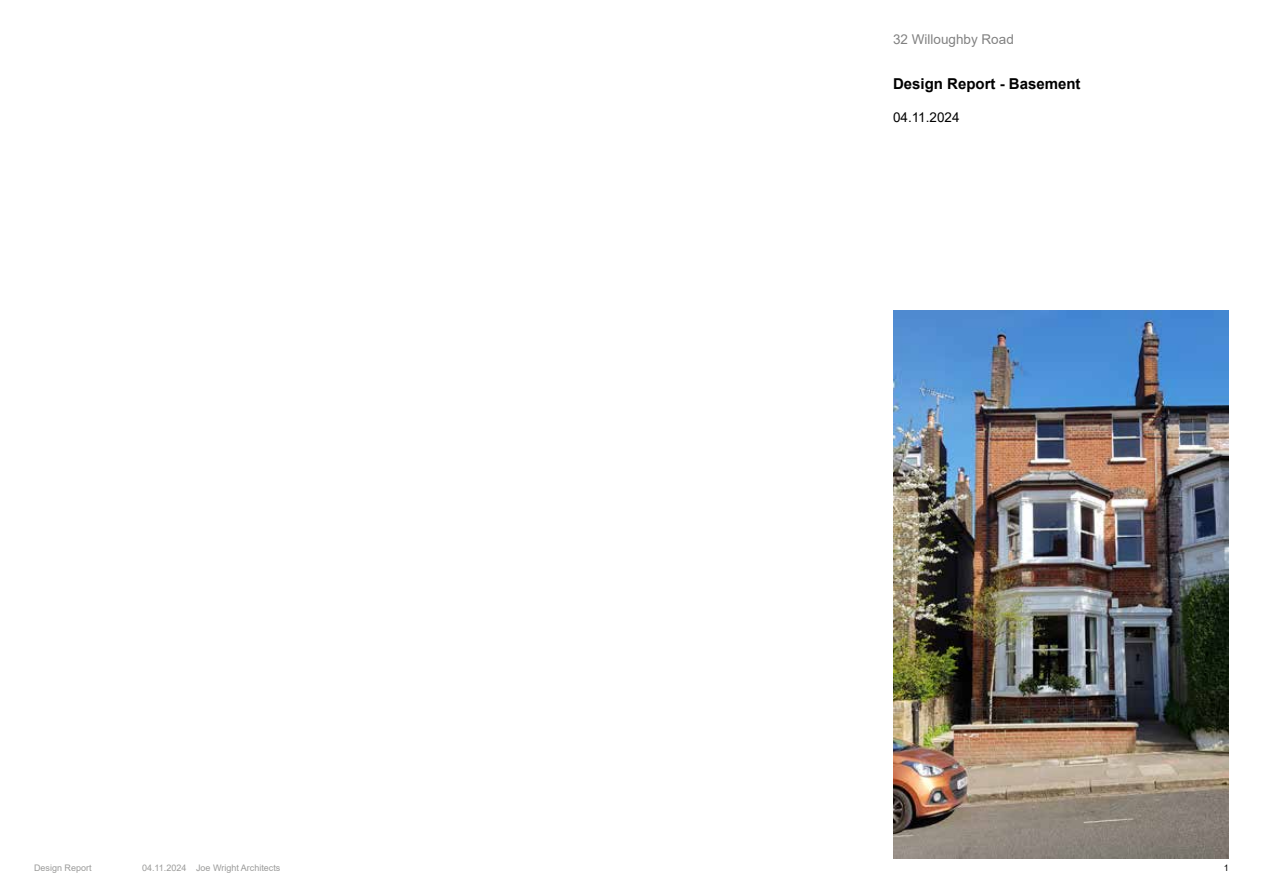
<style>
.page{position:relative;width:1263px;height:893px;background:#fff}
.page>*{position:absolute;margin:0;border:0;box-sizing:border-box;transform-origin:0 0}
.t1{font:700 15px "Arial";color:#000}
.t2{font:13.5px "Arial";color:#000}
.t3{font:9px "Arial";color:#9b9b9a}
.t4{font:9px "Arial";color:#000}
</style>
<div class="page">
<img style="left:893px;top:310px;width:336px;height:549px">
<h2 class="t2" style="left:893px;top:30px;width:122px">32 Willoughby Road</h2>
<h1 class="t1" style="left:893px;top:73px;width:189px">Design Report - Basement</h1>
<h2 class="t2" style="left:893px;top:108px;width:68px">04.11.2024</h2>
<p class="t3" style="left:34px;top:861px;width:59px">Design Report</p>
<p class="t3" style="left:142px;top:861px;width:140px">04.11.2024 Joe Wright Architects</p>
<p class="t4" style="left:1224px;top:861px;width:7px">1</p>
</div>
